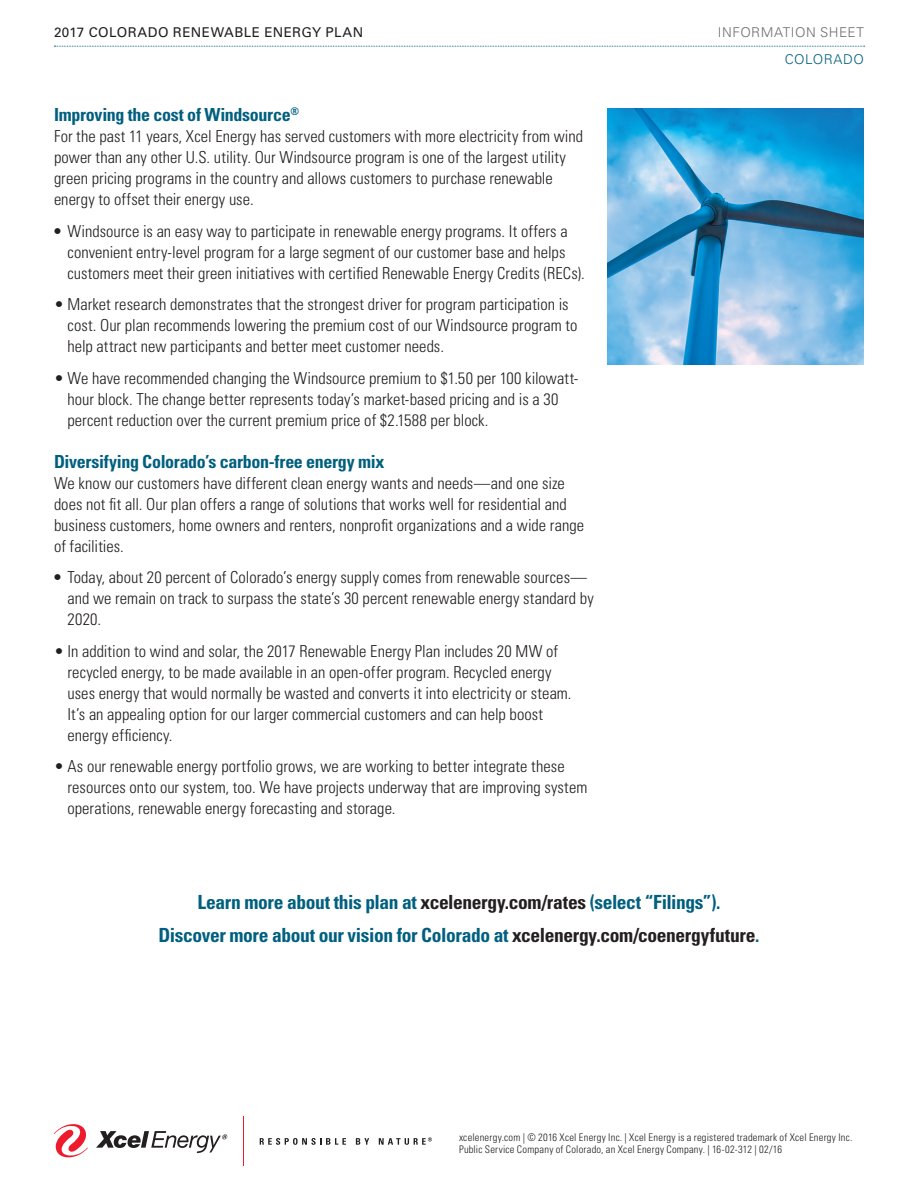
<style>
.page{position:relative;width:918px;height:1188px;background:#fff}
.page>*{position:absolute;margin:0;border:0;box-sizing:border-box;transform-origin:0 0}
.t1{font:700 condensed 19.5px/32.2px "Univers LT Std";letter-spacing:-.02em;color:#005f7f;text-align:center}
.t2{font:700 condensed 18px "Univers LT Std";letter-spacing:-.02em;color:#005f7f}
.t3{font:300 condensed 16.5px/21px "Univers LT Std";letter-spacing:.005em;color:#231f20}
.t4{font:13.5px "Univers LT Std";letter-spacing:.035em;color:#231f20}
.t5{font:300 13.5px "Univers LT Std";letter-spacing:.035em;color:#6c6d70}
.t6{font:300 13.5px "Univers LT Std";letter-spacing:.035em;color:#005f7f}
.t7{font:300 condensed 10.5px/11.6px "Univers LT Std";letter-spacing:.02em;color:#231f20}
.s1{font-weight:700}
.s2{color:#231f20}
</style>
<div class="page">
<svg style="left:54px;top:46px;width:811px;height:1px"></svg>
<svg style="left:54px;top:1124px;width:34px;height:34px"></svg>
<svg style="left:96px;top:1131px;width:132px;height:22px"></svg>
<hr style="left:243px;top:1116px;width:1px;height:50px;background:#ee1b2c">
<svg style="left:260px;top:1138px;width:86px;height:7px"></svg>
<svg style="left:356px;top:1138px;width:13px;height:7px"></svg>
<svg style="left:379px;top:1137px;width:53px;height:8px"></svg>
<img style="left:608px;top:108px;width:256px;height:256px">
<p class="t4" style="left:54px;top:24px;width:311px">2017 COLORADO RENEWABLE ENERGY PLAN</p>
<p class="t5" style="left:718px;top:24px;width:148px">INFORMATION SHEET</p>
<p class="t6" style="left:785px;top:51px;width:81px">COLORADO</p>
<p class="t2" style="left:54px;top:104px;width:247px">Improving the cost of Windsource<sup>®</sup></p>
<p class="t3" style="left:54px;top:126px;width:531px">For the past 11 years, Xcel Energy has served customers with more electricity from wind power than any other U.S. utility. Our Windsource program is one of the largest utility green pricing programs in the country and allows customers to purchase renewable energy to offset their energy use.</p>
<p class="t3" style="left:67px;top:220px;width:519px;text-indent:-13px"><span class="s1">•</span> Windsource is an easy way to participate in renewable energy programs. It offers a convenient entry-level program for a large segment of our customer base and helps customers meet their green initiatives with certified Renewable Energy Credits (RECs).</p>
<p class="t3" style="left:67px;top:294px;width:512px;text-indent:-13px">• Market research demonstrates that the strongest driver for program participation is cost. Our plan recommends lowering the premium cost of our Windsource program to help attract new participants and better meet customer needs.</p>
<p class="t3" style="left:67px;top:367px;width:513px;text-indent:-13px">• We have recommended changing the Windsource premium to $1.50 per 100 kilowatt&shy;hour block. The change better represents today’s market-based pricing and is a 30 percent reduction over the current premium price of $2.1588 per block.</p>
<p class="t2" style="left:54px;top:450px;width:332px">Diversifying Colorado’s carbon-free energy mix</p>
<p class="t3" style="left:54px;top:472px;width:532px">We know our customers have different clean energy wants and needs—and one size does not fit all. Our plan offers a range of solutions that works well for residential and business customers, home owners and renters, nonprofit organizations and a wide range of facilities.</p>
<p class="t3" style="left:67px;top:567px;width:528px;text-indent:-13px"><span class="s1">•</span> Today, about 20 percent of Colorado’s energy supply comes from renewable sources— and we remain on track to surpass the state’s 30 percent renewable energy standard by<br>2020.</p>
<p class="t3" style="left:67px;top:640px;width:506px;text-indent:-13px">• In addition to wind and solar, the 2017 Renewable Energy Plan includes 20 MW of recycled energy, to be made available in an open-offer program. Recycled energy uses energy that would normally be wasted and converts it into electricity or steam.<br>It’s an appealing option for our larger commercial customers and can help boost energy efficiency.</p>
<p class="t3" style="left:67px;top:756px;width:521px;text-indent:-13px">• As our renewable energy portfolio grows, we are working to better integrate these resources onto our system, too. We have projects underway that are improving system operations, renewable energy forecasting and storage.</p>
<p class="t1" style="left:159px;top:886px;width:602px">Learn more about this plan at <span class="s2">xcelenergy.com/rates</span> (select “Filings”).<br>Discover more about our vision for Colorado at <span class="s2">xcelenergy.com/coenergyfuture</span>.</p>
<p class="t7" style="left:459px;top:1132px;width:395px">xcelenergy.com | © 2016 Xcel Energy Inc. | Xcel Energy is a registered trademark of Xcel Energy Inc.<br>Public Service Company of Colorado, an Xcel Energy Company. | 16-02-312 | 02/16</p>
</div>
